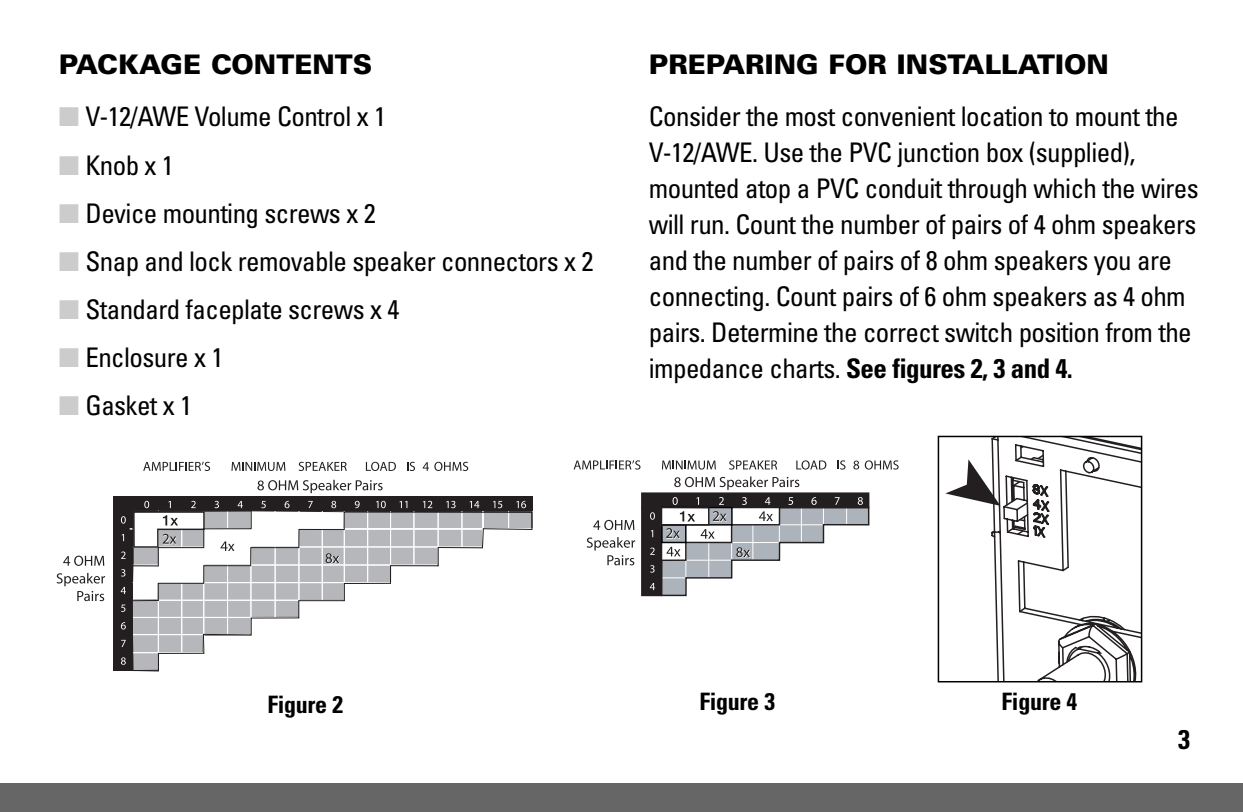
<style>
.page{position:relative;width:1243px;height:812px;background:#fff}
.page>*{position:absolute;margin:0;border:0;box-sizing:border-box;transform-origin:0 0}
.t1{font:condensed 27px/36px "Univers LT Std";letter-spacing:-.02em;color:#000}
.t2{font:900 27px "Univers LT Std";color:#000}
.t3{font:700 condensed 27px "Univers LT Std";color:#000}
.t4{font:700 condensed 24px "Univers LT Std";letter-spacing:-.015em;color:#000}
.s1{color:#ccc}
.s2{font-weight:700}
</style>
<div class="page">
<svg style="left:0;top:435px;width:1243px;height:377px"></svg>
<p class="t2" style="left:59px;top:54px;width:315px">PACKAGE CONTENTS</p>
<p class="t1" style="left:59px;top:101px;width:329px"><span class="s1">■</span> V-12/AWE Volume Control x 1</p>
<p class="t1" style="left:59px;top:149px;width:117px"><span class="s1">■</span> Knob x 1</p>
<p class="t1" style="left:59px;top:197px;width:318px"><span class="s1">■</span> Device mounting screws x 2</p>
<p class="t1" style="left:59px;top:245px;width:536px"><span class="s1">■</span> Snap and lock removable speaker connectors x 2</p>
<p class="t1" style="left:59px;top:293px;width:342px"><span class="s1">■</span> Standard faceplate screws x 4</p>
<p class="t1" style="left:59px;top:341px;width:166px"><span class="s1">■</span> Enclosure x 1</p>
<p class="t1" style="left:59px;top:389px;width:135px"><span class="s1">■</span> Gasket x 1</p>
<p class="t2" style="left:649px;top:54px;width:462px">PREPARING FOR INSTALLATION</p>
<p class="t1" style="left:649px;top:101px;width:551px">Consider the most convenient location to mount the V-12/AWE. Use the PVC junction box (supplied), mounted atop a PVC conduit through which the wires will run. Count the number of pairs of 4 ohm speakers and the number of pairs of 8 ohm speakers you are connecting. Count pairs of 6 ohm speakers as 4 ohm pairs. Determine the correct switch position from the impedance charts. <span class="s2">See figures 2, 3 and 4.</span></p>
<p class="t4" style="left:267px;top:695px;width:77px">Figure 2</p>
<p class="t4" style="left:699px;top:692px;width:77px">Figure 3</p>
<p class="t4" style="left:1002px;top:692px;width:77px">Figure 4</p>
<p class="t3" style="left:1178px;top:729px;width:13px">3</p>
</div>
